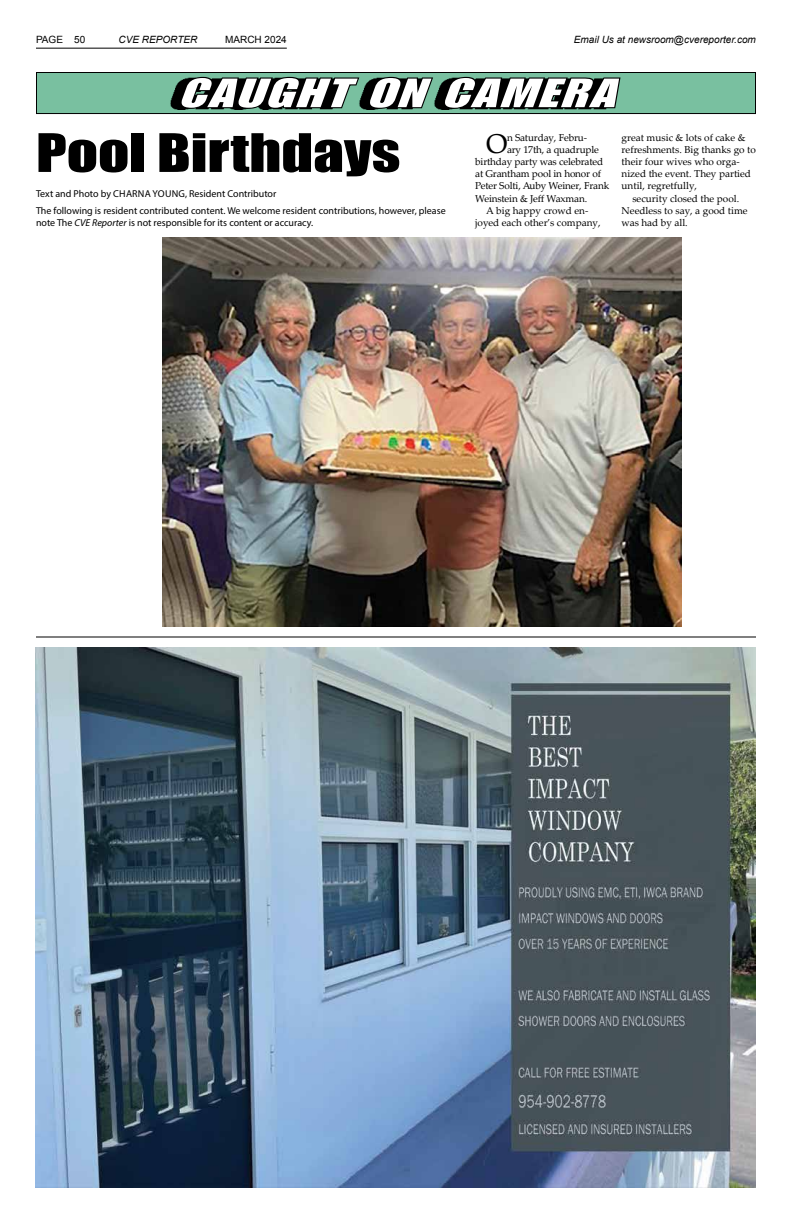
<style>
.page{position:relative;width:792px;height:1224px;background:#fff}
.page>*{position:absolute;margin:0;border:0;box-sizing:border-box;transform-origin:0 0}
.t1{font:49px "Impact";color:#000;scale:1.25 1}
.t2{font:italic 40px "Impact LT Std";color:#fff;scale:1.4 1}
.t3{font:27.2px "Palatino Linotype";color:#000}
.t4{font:10px "Palatino Linotype";color:#000}
.t5{font:10px/16.9px "Myriad Pro";color:#000}
.t6{font:italic 10px "Arial";color:#000}
.t7{font:10px "Arial";color:#000}
.s1{font-style:italic}
</style>
<div class="page">
<hr style="left:36px;top:48px;width:251px;height:1px;background:#000">
<img style="left:36px;top:648px;width:720px;height:540px">
<div style="left:36px;top:73px;width:719px;height:41px;background:#79c0a0"></div>
<div style="left:36px;top:72px;width:720px;height:42px;border:1px solid #000"></div>
<svg style="left:176px;top:76px;width:445px;height:34px"></svg>
<img style="left:163px;top:237px;width:518px;height:389px">
<hr style="left:36px;top:636px;width:720px;height:2px;background:#000">
<p class="t7" style="left:36px;top:33px;width:51px">PAGE 50</p>
<p class="t6" style="left:119px;top:33px;width:80px">CVE REPORTER</p>
<p class="t7" style="left:225px;top:33px;width:63px">MARCH 2024</p>
<p class="t6" style="left:574px;top:33px;width:184px">Email Us at newsroom@cvereporter.com</p>
<h2 class="t2" style="left:178px;top:70px;width:325px">CAUGHT ON CAMERA</h2>
<h1 class="t1" style="left:36px;top:115px;width:293px">Pool Birthdays</h1>
<p class="t5" style="left:36px;top:185px;width:411px">Text and Photo by CHARNA YOUNG, Resident Contributor<br>The following is resident contributed content. We welcome resident contributions, however, please</p>
<p class="t5" style="left:36px;top:214px;width:279px">note The <span class="s1">CVE Reporter</span> is not responsible for its content or accuracy.</p>
<h3 class="t3" style="left:486px;top:124px;width:23px">O</h3>
<p class="t4" style="left:507px;top:130px;width:82px">n Saturday, Febru-</p>
<p class="t4" style="left:622px;top:130px;width:126px">great music &amp; lots of cake &amp;</p>
<p class="t4" style="left:622px;top:142px;width:136px">refreshments. Big thanks go to</p>
<p class="t4" style="left:622px;top:154px;width:120px">their four wives who orga-</p>
<p class="t4" style="left:622px;top:167px;width:131px">nized the event. They partied</p>
<p class="t4" style="left:622px;top:179px;width:77px">until, regretfully,</p>
<p class="t4" style="left:632px;top:191px;width:108px">security closed the pool.</p>
<p class="t4" style="left:622px;top:203px;width:128px">Needless to say, a good time</p>
<p class="t4" style="left:622px;top:216px;width:68px">was had by all.</p>
<p class="t4" style="left:507px;top:142px;width:94px">ary 17th, a quadruple</p>
<p class="t4" style="left:475px;top:154px;width:130px">birthday party was celebrated</p>
<p class="t4" style="left:475px;top:167px;width:127px">at Grantham pool in honor of</p>
<p class="t4" style="left:475px;top:179px;width:136px">Peter Solti, Auby Weiner, Frank</p>
<p class="t4" style="left:475px;top:191px;width:114px">Weinstein &amp; Jeff Waxman.</p>
<p class="t4" style="left:486px;top:203px;width:104px">A big happy crowd en-</p>
<p class="t4" style="left:475px;top:216px;width:127px">joyed each other’s company,</p>
</div>
